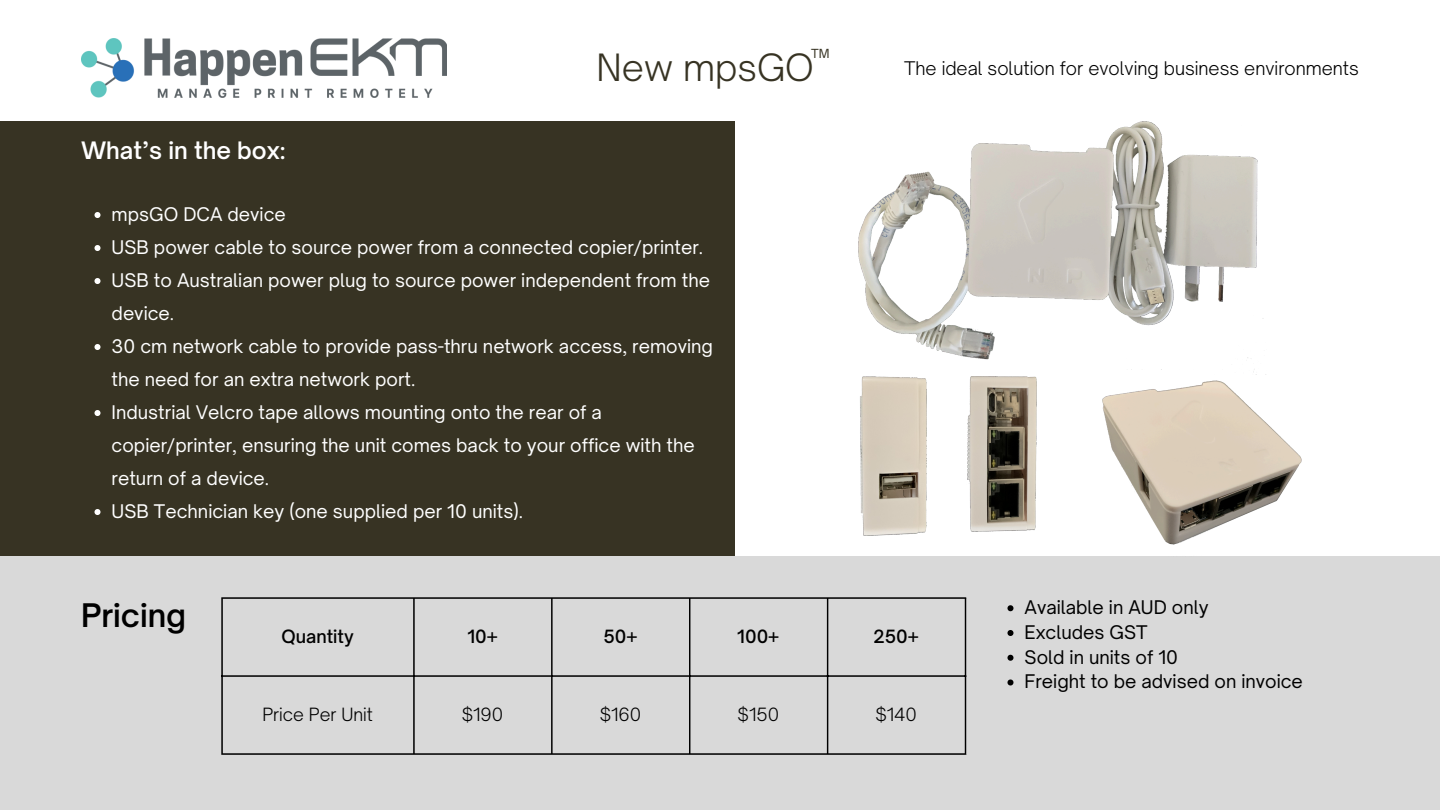
<style>
.page{position:relative;width:1440px;height:810px;background:#fff}
.page>*{position:absolute;margin:0;border:0;box-sizing:border-box;transform-origin:0 0}
.t1{font:300 36px "Open Sauce One";color:#373323}
.t2{font:600 31.1px "Open Sauce One";color:#000}
.t3{font:600 23px "Open Sauce One";color:#fff}
.t4{font:18px/33px "Open Sauce One";color:#fff}
.t5{font:18px "Open Sauce One";color:#000}
.t6{font:300 18px "Open Sauce One";color:#000}
.t7{font:300 17.5px "Open Sauce One";color:#000}
.t8{font:500 17.5px "Open Sauce One";color:#000}
.t9{font:12px "Open Sauce One";color:#373323}
</style>
<div class="page">
<img style="left:81px;top:39px;width:366px;height:58px">
<div style="left:0;top:556px;width:1440px;height:254px;background:#d9d9d9"></div>
<hr style="left:221px;top:599px;width:2px;height:154px;background:#000">
<hr style="left:413px;top:599px;width:2px;height:154px;background:#000">
<hr style="left:551px;top:599px;width:2px;height:154px;background:#000">
<hr style="left:689px;top:599px;width:1px;height:154px;background:#000">
<hr style="left:827px;top:599px;width:1px;height:154px;background:#000">
<hr style="left:965px;top:599px;width:1px;height:154px;background:#000">
<hr style="left:221px;top:597px;width:745px;height:2px;background:#000">
<hr style="left:221px;top:675px;width:745px;height:2px;background:#000">
<hr style="left:221px;top:753px;width:745px;height:2px;background:#000">
<div style="left:0;top:121px;width:735px;height:435px;background:#373323"></div>
<img style="left:859px;top:121px;width:407px;height:254px">
<img style="left:1103px;top:380px;width:199px;height:165px">
<img style="left:860px;top:377px;width:66px;height:159px">
<img style="left:967px;top:377px;width:70px;height:154px">
<svg style="left:94px;top:212px;width:6px;height:6px"></svg>
<svg style="left:94px;top:245px;width:6px;height:6px"></svg>
<svg style="left:94px;top:278px;width:6px;height:6px"></svg>
<svg style="left:94px;top:344px;width:6px;height:6px"></svg>
<svg style="left:94px;top:410px;width:6px;height:6px"></svg>
<svg style="left:94px;top:509px;width:6px;height:6px"></svg>
<svg style="left:1007px;top:605px;width:6px;height:6px"></svg>
<svg style="left:1007px;top:630px;width:6px;height:6px"></svg>
<svg style="left:1007px;top:655px;width:6px;height:6px"></svg>
<svg style="left:1007px;top:679px;width:6px;height:6px"></svg>
<p class="t3" style="left:81px;top:136px;width:206px">What’s in the box:</p>
<p class="t1" style="left:597px;top:45px;width:219px">New mpsGO</p>
<p class="t9" style="left:811px;top:46px;width:20px">TM</p>
<p class="t4" style="left:112px;top:198px;width:176px">mpsGO DCA device</p>
<p class="t4" style="left:112px;top:231px;width:593px">USB power cable to source power from a connected copier/printer.</p>
<p class="t4" style="left:112px;top:264px;width:600px">USB to Australian power plug to source power independent from the device.</p>
<p class="t4" style="left:112px;top:330px;width:603px">30 cm network cable to provide pass-thru network access, removing the need for an extra network port.</p>
<p class="t4" style="left:112px;top:396px;width:585px">Industrial Velcro tape allows mounting onto the rear of a copier/printer, ensuring the unit comes back to your office with the return of a device.</p>
<p class="t4" style="left:112px;top:495px;width:413px">USB Technician key (one supplied per 10 units).</p>
<h2 class="t6" style="left:904px;top:57px;width:456px">The ideal solution for evolving business environments</h2>
<p class="t2" style="left:81px;top:596px;width:107px">Pricing</p>
<h1 class="t8" style="left:282px;top:625px;width:74px">Quantity</h1>
<p class="t8" style="left:467px;top:625px;width:32px">10+</p>
<h4 class="t8" style="left:603px;top:625px;width:36px">50+</h4>
<p class="t8" style="left:737px;top:625px;width:44px">100+</p>
<h3 class="t8" style="left:874px;top:625px;width:47px">250+</h3>
<p class="t7" style="left:262px;top:703px;width:112px">Price Per Unit</p>
<p class="t7" style="left:462px;top:703px;width:43px">$190</p>
<p class="t7" style="left:600px;top:703px;width:43px">$160</p>
<p class="t7" style="left:738px;top:703px;width:43px">$150</p>
<p class="t7" style="left:875px;top:703px;width:43px">$140</p>
<p class="t5" style="left:1025px;top:596px;width:186px">Available in AUD only</p>
<p class="t5" style="left:1025px;top:621px;width:125px">Excludes GST</p>
<p class="t5" style="left:1025px;top:646px;width:155px">Sold in units of 10</p>
<p class="t5" style="left:1025px;top:670px;width:280px">Freight to be advised on invoice</p>
</div>
